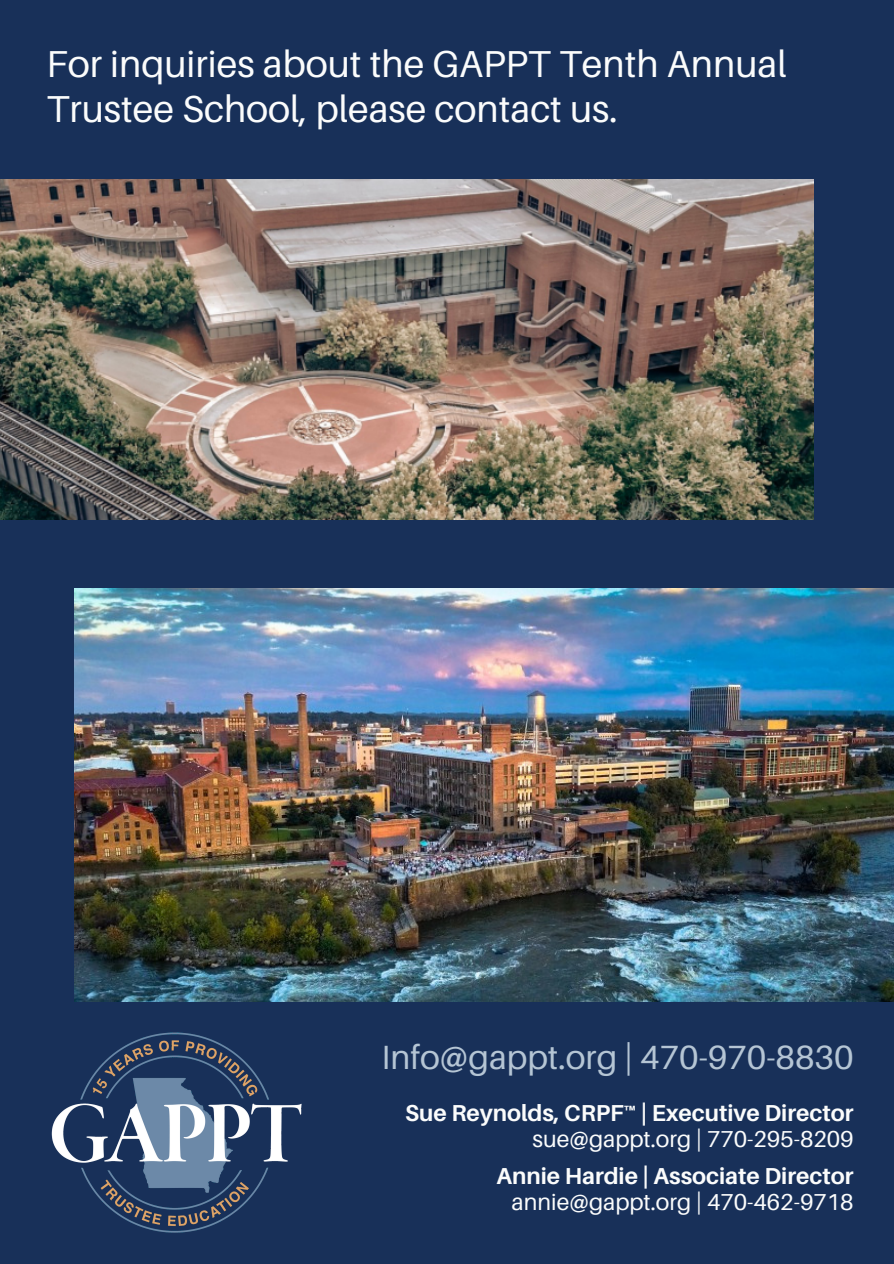
<style>
.page{position:relative;width:894px;height:1264px;background:#fff}
.page>*{position:absolute;margin:0;border:0;box-sizing:border-box;transform-origin:0 0}
.t1{font:37.5px/45px "Aileron";color:#fbfcfc}
.t2{font:33.6px "Aileron";color:#b5c5d4}
.t3{font:700 23.1px "Aileron";color:#fbfcfc}
.t4{font:23.1px "Aileron";color:#fbfcfc}
</style>
<div class="page">
<div style="left:0;top:0;width:893px;height:1263px;background:#183059"></div>
<img style="left:51px;top:1032px;width:251px;height:201px">
<img style="left:74px;top:588px;width:819px;height:413px">
<img style="left:0;top:179px;width:813px;height:340px">
<p class="t1" style="left:46px;top:41px;width:741px">For inquiries about the GAPPT Tenth Annual<br>Trustee School, please contact us.</p>
<p class="t2" style="left:381px;top:1036px;width:473px">Info@gappt.org | 470-970-8830</p>
<p class="t3" style="left:405px;top:1098px;width:449px">Sue Reynolds, CRPF™ | Executive Director</p>
<p class="t4" style="left:532px;top:1124px;width:322px">sue@gappt.org | 770-295-8209</p>
<p class="t3" style="left:496px;top:1161px;width:358px">Annie Hardie | Associate Director</p>
<p class="t4" style="left:511px;top:1187px;width:343px">annie@gappt.org | 470-462-9718</p>
</div>
